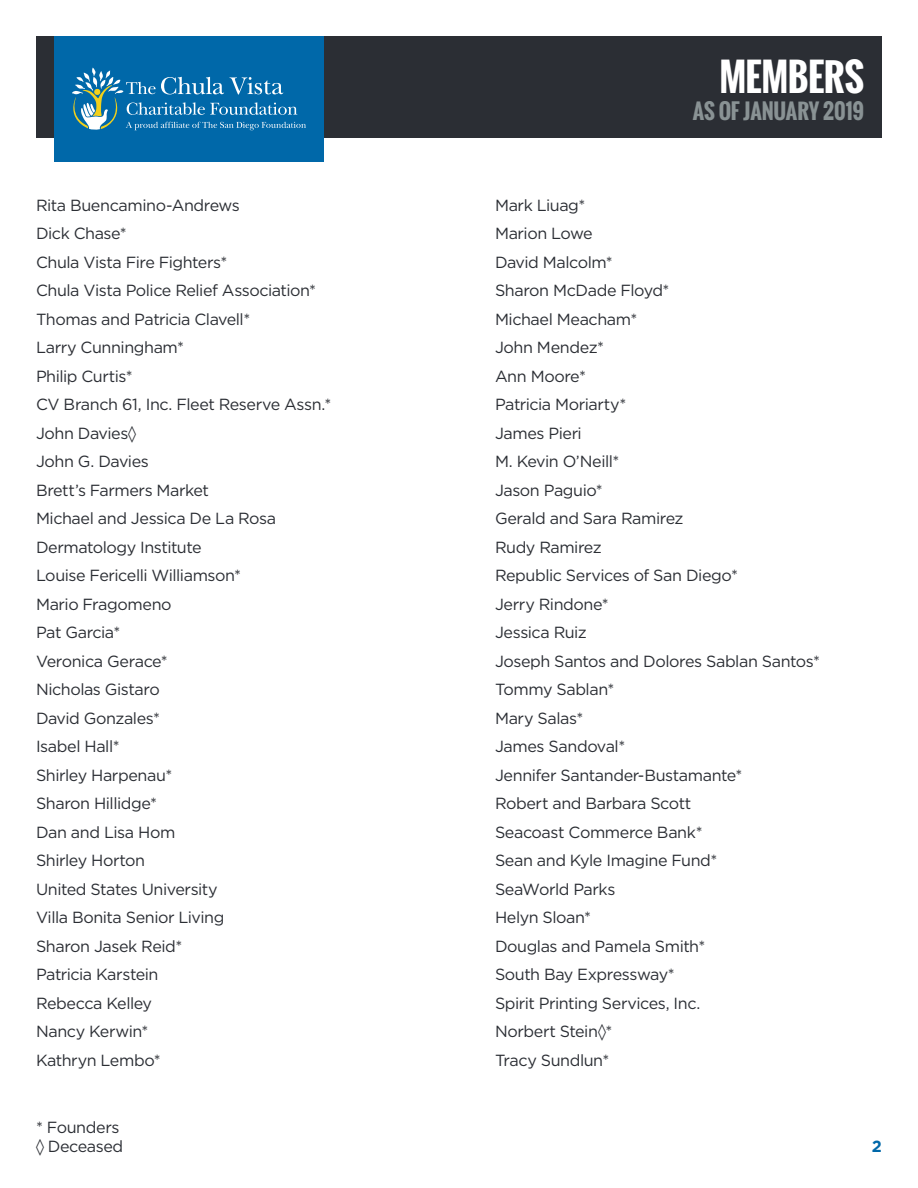
<style>
.page{position:relative;width:918px;height:1188px;background:#fff}
.page>*{position:absolute;margin:0;border:0;box-sizing:border-box;transform-origin:0 0}
.t1{font:700 37.5px "Oswald";letter-spacing:-.01em;color:#fff}
.t2{font:700 21px "Oswald";letter-spacing:-.005em;color:#899294}
.C_-_Body{font:16.2px/19.5px "Gotham";letter-spacing:-.025em;color:#2b2e34}
.t3{font:700 16.2px "Gotham";color:#0068a9}
</style>
<div class="page">
<div style="left:36px;top:36px;width:846px;height:102px;background:#2b2e34"></div>
<div style="left:54px;top:36px;width:270px;height:126px;background:#0068a9"></div>
<svg style="left:72px;top:68px;width:234px;height:62px"></svg>
<p class="C_-_Body" style="left:36px;top:195px;width:205px">Rita Buencamino-Andrews</p>
<p class="C_-_Body" style="left:36px;top:224px;width:92px">Dick Chase*</p>
<p class="C_-_Body" style="left:36px;top:252px;width:193px">Chula Vista Fire Fighters*</p>
<p class="C_-_Body" style="left:36px;top:281px;width:282px">Chula Vista Police Relief Association*</p>
<p class="C_-_Body" style="left:36px;top:309px;width:216px">Thomas and Patricia Clavell*</p>
<p class="C_-_Body" style="left:36px;top:338px;width:150px">Larry Cunningham*</p>
<p class="C_-_Body" style="left:36px;top:366px;width:98px">Philip Curtis*</p>
<p class="C_-_Body" style="left:36px;top:395px;width:297px">CV Branch 61, Inc. Fleet Reserve Assn.*</p>
<p class="C_-_Body" style="left:36px;top:423px;width:102px">John Davies◊</p>
<p class="C_-_Body" style="left:36px;top:452px;width:114px">John G. Davies</p>
<p class="C_-_Body" style="left:36px;top:480px;width:175px">Brett’s Farmers Market</p>
<p class="C_-_Body" style="left:36px;top:509px;width:242px">Michael and Jessica De La Rosa</p>
<p class="C_-_Body" style="left:36px;top:537px;width:167px">Dermatology Institute</p>
<p class="C_-_Body" style="left:36px;top:566px;width:207px">Louise Fericelli Williamson*</p>
<p class="C_-_Body" style="left:36px;top:594px;width:137px">Mario Fragomeno</p>
<p class="C_-_Body" style="left:36px;top:623px;width:86px">Pat Garcia*</p>
<p class="C_-_Body" style="left:36px;top:651px;width:133px">Veronica Gerace*</p>
<p class="C_-_Body" style="left:36px;top:680px;width:125px">Nicholas Gistaro</p>
<p class="C_-_Body" style="left:36px;top:708px;width:126px">David Gonzales*</p>
<p class="C_-_Body" style="left:36px;top:737px;width:85px">Isabel Hall*</p>
<p class="C_-_Body" style="left:36px;top:765px;width:138px">Shirley Harpenau*</p>
<p class="C_-_Body" style="left:36px;top:794px;width:123px">Sharon Hillidge*</p>
<p class="C_-_Body" style="left:36px;top:822px;width:141px">Dan and Lisa Hom</p>
<p class="C_-_Body" style="left:36px;top:851px;width:111px">Shirley Horton</p>
<p class="C_-_Body" style="left:36px;top:879px;width:183px">United States University</p>
<p class="C_-_Body" style="left:36px;top:908px;width:190px">Villa Bonita Senior Living</p>
<p class="C_-_Body" style="left:36px;top:936px;width:148px">Sharon Jasek Reid*</p>
<p class="C_-_Body" style="left:36px;top:965px;width:124px">Patricia Karstein</p>
<p class="C_-_Body" style="left:36px;top:993px;width:118px">Rebecca Kelley</p>
<p class="C_-_Body" style="left:36px;top:1022px;width:114px">Nancy Kerwin*</p>
<p class="C_-_Body" style="left:36px;top:1050px;width:126px">Kathryn Lembo*</p>
<p class="C_-_Body" style="left:36px;top:1117px;width:89px">* Founders ◊ Deceased</p>
<h1 class="t1" style="left:720px;top:49px;width:146px">MEMBERS</h1>
<p class="t2" style="left:693px;top:95px;width:173px">AS OF JANUARY 2019</p>
<p class="C_-_Body" style="left:495px;top:195px;width:92px">Mark Liuag*</p>
<p class="C_-_Body" style="left:495px;top:224px;width:99px">Marion Lowe</p>
<p class="C_-_Body" style="left:495px;top:252px;width:119px">David Malcolm*</p>
<p class="C_-_Body" style="left:495px;top:281px;width:176px">Sharon McDade Floyd*</p>
<p class="C_-_Body" style="left:495px;top:309px;width:144px">Michael Meacham*</p>
<p class="C_-_Body" style="left:495px;top:338px;width:111px">John Mendez*</p>
<p class="C_-_Body" style="left:495px;top:366px;width:92px">Ann Moore*</p>
<p class="C_-_Body" style="left:495px;top:395px;width:133px">Patricia Moriarty*</p>
<p class="C_-_Body" style="left:495px;top:423px;width:88px">James Pieri</p>
<p class="C_-_Body" style="left:495px;top:452px;width:126px">M. Kevin O’Neill*</p>
<p class="C_-_Body" style="left:495px;top:480px;width:109px">Jason Paguio*</p>
<p class="C_-_Body" style="left:495px;top:509px;width:190px">Gerald and Sara Ramirez</p>
<p class="C_-_Body" style="left:495px;top:537px;width:108px">Rudy Ramirez</p>
<p class="C_-_Body" style="left:495px;top:566px;width:244px">Republic Services of San Diego*</p>
<p class="C_-_Body" style="left:495px;top:594px;width:115px">Jerry Rindone*</p>
<p class="C_-_Body" style="left:495px;top:623px;width:93px">Jessica Ruiz</p>
<p class="C_-_Body" style="left:495px;top:651px;width:327px">Joseph Santos and Dolores Sablan Santos*</p>
<p class="C_-_Body" style="left:495px;top:680px;width:121px">Tommy Sablan*</p>
<p class="C_-_Body" style="left:495px;top:708px;width:90px">Mary Salas*</p>
<p class="C_-_Body" style="left:495px;top:737px;width:132px">James Sandoval*</p>
<p class="C_-_Body" style="left:495px;top:765px;width:249px">Jennifer Santander-Bustamante*</p>
<p class="C_-_Body" style="left:495px;top:794px;width:198px">Robert and Barbara Scott</p>
<p class="C_-_Body" style="left:495px;top:822px;width:209px">Seacoast Commerce Bank*</p>
<p class="C_-_Body" style="left:495px;top:851px;width:224px">Sean and Kyle Imagine Fund*</p>
<p class="C_-_Body" style="left:495px;top:879px;width:122px">SeaWorld Parks</p>
<p class="C_-_Body" style="left:495px;top:908px;width:98px">Helyn Sloan*</p>
<p class="C_-_Body" style="left:495px;top:936px;width:212px">Douglas and Pamela Smith*</p>
<p class="C_-_Body" style="left:495px;top:965px;width:181px">South Bay Expressway*</p>
<p class="C_-_Body" style="left:495px;top:993px;width:207px">Spirit Printing Services, Inc.</p>
<p class="C_-_Body" style="left:495px;top:1022px;width:119px">Norbert Stein◊*</p>
<p class="C_-_Body" style="left:495px;top:1050px;width:116px">Tracy Sundlun*</p>
<p class="t3" style="left:872px;top:1136px;width:12px">2</p>
</div>
